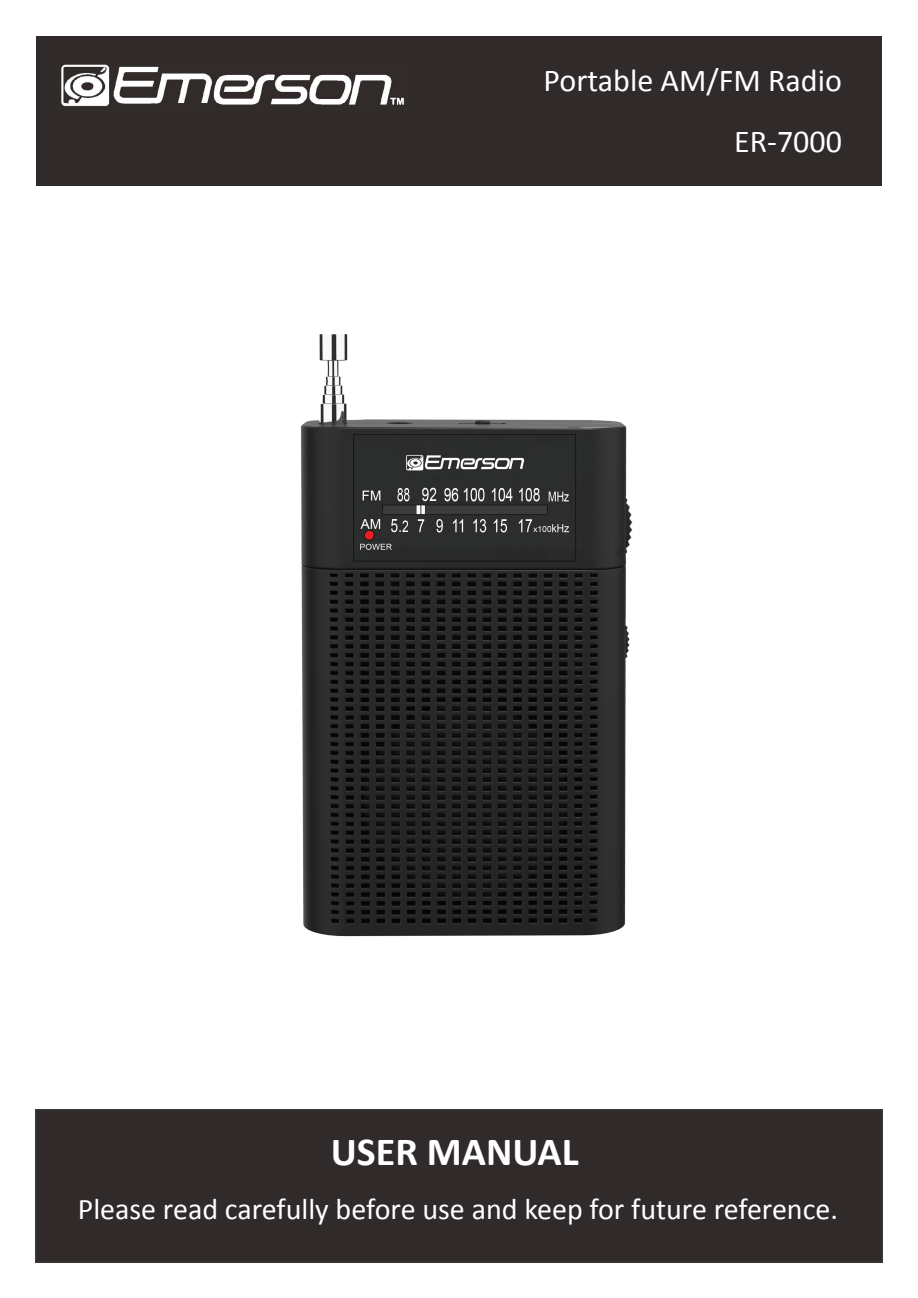
<style>
.page{position:relative;width:918px;height:1298px;background:#fff}
.page>*{position:absolute;margin:0;border:0;box-sizing:border-box;transform-origin:0 0}
.t1{font:700 40px "Calibri";color:#fff}
.t2{font:32px/61.2px "Calibri";color:#fff;text-align:right}
.t3{font:30px "Calibri";color:#fff}
</style>
<div class="page">
<div style="left:35px;top:1109px;width:847px;height:153px;background:#302b2a"></div>
<div style="left:36px;top:36px;width:845px;height:149px;background:#302b2a"></div>
<img style="left:61px;top:64px;width:344px;height:43px">
<img style="left:300px;top:334px;width:333px;height:603px">
<p class="t2" style="left:543px;top:50px;width:300px">Portable AM/FM Radio<br>ER-7000</p>
<h1 class="t1" style="left:330px;top:1125px;width:249px">USER MANUAL</h1>
<p class="t3" style="left:78px;top:1190px;width:761px">Please read carefully before use and keep for future reference.</p>
</div>
